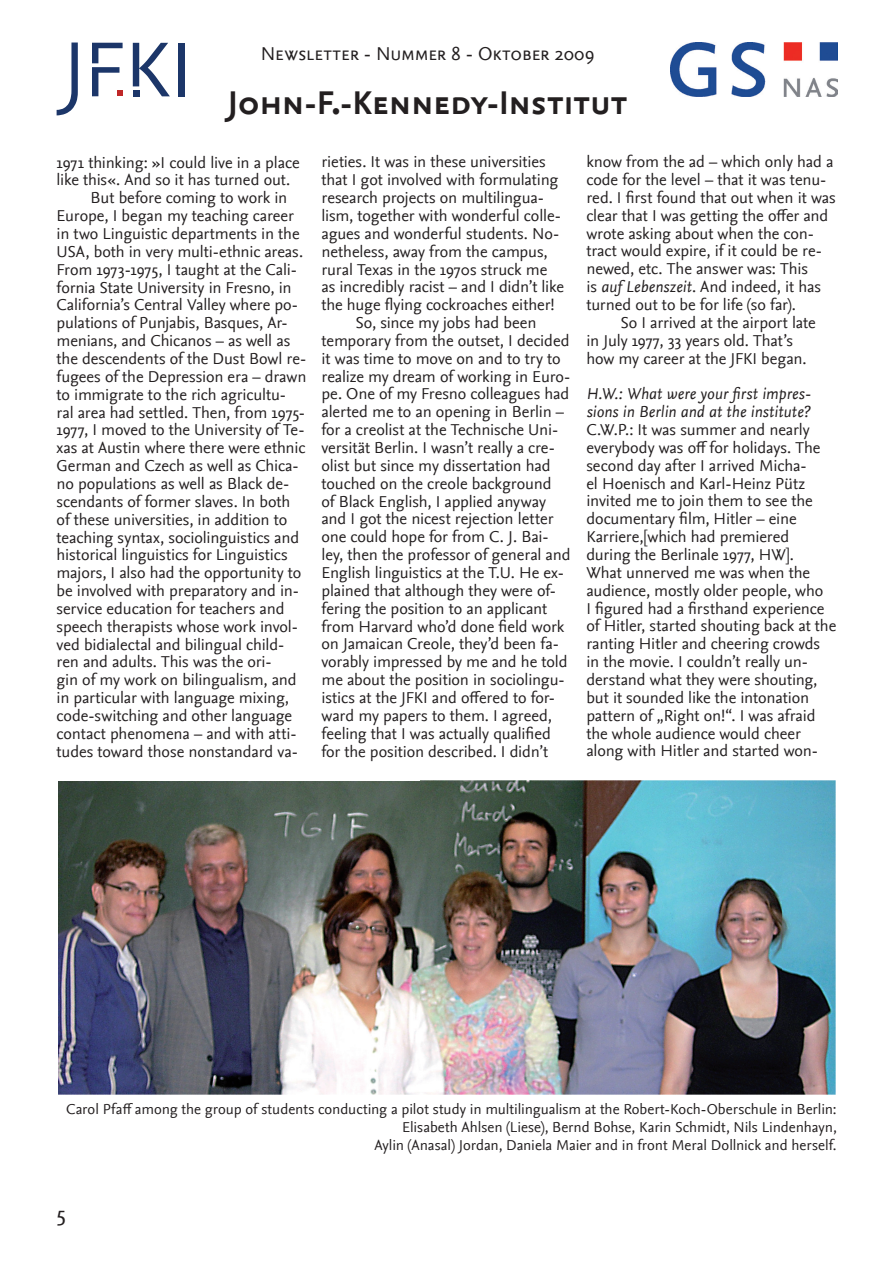
<style>
.page{position:relative;width:893px;height:1263px;background:#fff}
.page>*{position:absolute;margin:0;border:0;box-sizing:border-box;transform-origin:0 0}
.t1{font:81.3px "Nexus Sans";color:#1c3669}
.t2{font:34.5px "Nexus Sans Bold SC";letter-spacing:-.01em;color:#231f20}
.t3{font:22.5px "Nexus Sans";color:#231f20}
.t4{font:19.5px "Nexus Sans Regular SC";letter-spacing:-.01em;color:#231f20}
.t5{font:16.5px/17.9px "Nexus Sans";letter-spacing:-.005em;color:#231f20}
.t6{font:italic 16.5px/17.9px "Nexus Sans";letter-spacing:.005em;color:#231f20}
.t7{font:15px/17.9px "Nexus Sans";color:#231f20;text-align:right}
.s1{font-style:italic}
</style>
<div class="page">
<img style="left:671px;top:43px;width:166px;height:53px">
<svg style="left:133px;top:43px;width:37px;height:53px"></svg>
<svg style="left:92px;top:43px;width:31px;height:53px"></svg>
<div style="left:179px;top:43px;width:6px;height:53px;background:#1c3669"></div>
<img style="left:59px;top:781px;width:776px;height:314px">
<h1 class="t1" style="left:62px;top:23px;width:25px">J</h1>
<p class="t4" style="left:261px;top:43px;width:335px">Newsletter - Nummer 8 - Oktober 2009</p>
<h2 class="t2" style="left:228px;top:83px;width:401px">John-F.-Kennedy-Institut</h2>
<p class="t5" style="left:57px;top:153px;width:245px">1971 thinking: »I could live in a place</p>
<p class="t5" style="left:57px;top:171px;width:235px">like this«. And so it has turned out.</p>
<p class="t5" style="left:91px;top:189px;width:198px">But before coming to work in</p>
<p class="t5" style="left:57px;top:207px;width:239px">Europe, I began my teaching career</p>
<p class="t5" style="left:57px;top:225px;width:245px">in two Linguistic departments in the</p>
<p class="t5" style="left:57px;top:243px;width:248px">USA, both in very multi-ethnic areas.</p>
<p class="t5" style="left:57px;top:260px;width:242px">From 1973-1975, I taught at the Cali-</p>
<p class="t5" style="left:57px;top:278px;width:237px">fornia State University in Fresno, in</p>
<p class="t5" style="left:57px;top:296px;width:243px">California’s Central Valley where po-</p>
<p class="t5" style="left:57px;top:314px;width:233px">pulations of Punjabis, Basques, Ar-</p>
<p class="t5" style="left:57px;top:332px;width:235px">menians, and Chicanos – as well as</p>
<p class="t5" style="left:57px;top:350px;width:251px">the descendents of the Dust Bowl re-</p>
<p class="t5" style="left:57px;top:368px;width:251px">fugees of the Depression era – drawn</p>
<p class="t5" style="left:57px;top:385px;width:231px">to immigrate to the rich agricultu-</p>
<p class="t5" style="left:57px;top:403px;width:250px">ral area had settled. Then, from 1975-</p>
<p class="t5" style="left:57px;top:421px;width:249px">1977, I moved to the University of Te-</p>
<p class="t5" style="left:57px;top:439px;width:250px">xas at Austin where there were ethnic</p>
<p class="t5" style="left:57px;top:457px;width:244px">German and Czech as well as Chica-</p>
<p class="t5" style="left:57px;top:475px;width:234px">no populations as well as Black de-</p>
<p class="t5" style="left:57px;top:493px;width:235px">scendants of former slaves. In both</p>
<p class="t5" style="left:57px;top:510px;width:232px">of these universities, in addition to</p>
<p class="t5" style="left:57px;top:528px;width:244px">teaching syntax, sociolinguistics and</p>
<p class="t5" style="left:57px;top:546px;width:233px">historical linguistics for Linguistics</p>
<p class="t5" style="left:57px;top:564px;width:246px">majors, I also had the opportunity to</p>
<p class="t5" style="left:57px;top:582px;width:244px">be involved with preparatory and in-</p>
<p class="t5" style="left:57px;top:600px;width:230px">service education for teachers and</p>
<p class="t5" style="left:57px;top:618px;width:243px">speech therapists whose work invol-</p>
<p class="t5" style="left:57px;top:635px;width:229px">ved bidialectal and bilingual child-</p>
<p class="t5" style="left:57px;top:653px;width:217px">ren and adults. This was the ori-</p>
<p class="t5" style="left:57px;top:671px;width:242px">gin of my work on bilingualism, and</p>
<p class="t5" style="left:57px;top:689px;width:234px">in particular with language mixing,</p>
<p class="t5" style="left:57px;top:707px;width:237px">code-switching and other language</p>
<p class="t5" style="left:57px;top:725px;width:241px">contact phenomena – and with atti-</p>
<p class="t5" style="left:57px;top:743px;width:243px">tudes toward those nonstandard va-</p>
<p class="t5" style="left:586px;top:153px;width:251px">know from the ad – which only had a code for the level – that it was tenu&shy;red. I first found that out when it was clear that I was getting the offer and wrote asking about when the con&shy;tract would expire, if it could be re&shy;newed, etc. The answer was: This<br>is <span class="s1">auf Lebenszeit</span>. And indeed, it has turned out to be for life (so far).</p>
<p class="t5" style="left:586px;top:314px;width:231px;text-indent:34px">So I arrived at the airport late in July 1977, 33 years old. That’s how my career at the JFKI began.</p>
<p class="t6" style="left:586px;top:385px;width:226px">H.W.: What were your first impres&shy;sions in Berlin and at the institute?</p>
<p class="t5" style="left:586px;top:421px;width:251px">C.W.P.: It was summer and nearly everybody was off for holidays. The second day after I arrived Micha-<br>el Hoenisch and Karl-Heinz Pütz invited me to join them to see the documentary film, Hitler – eine Karriere,[which had premiered during the Berlinale 1977, HW].<br>What unnerved me was when the audience, mostly older people, who<br>I figured had a firsthand experience of Hitler, started shouting back at the ranting Hitler and cheering crowds in the movie. I couldn’t really un&shy;derstand what they were shouting, but it sounded like the intonation pattern of „Right on!“. I was afraid the whole audience would cheer along with Hitler and started won-</p>
<p class="t5" style="left:321px;top:153px;width:226px">rieties. It was in these universities</p>
<p class="t5" style="left:321px;top:171px;width:238px">that I got involved with formulating</p>
<p class="t5" style="left:321px;top:189px;width:224px">research projects on multilingua-</p>
<p class="t5" style="left:321px;top:207px;width:241px">lism, together with wonderful colle-</p>
<p class="t5" style="left:321px;top:225px;width:239px">agues and wonderful students. No-</p>
<p class="t5" style="left:321px;top:242px;width:228px">netheless, away from the campus,</p>
<p class="t5" style="left:321px;top:260px;width:227px">rural Texas in the 1970s struck me</p>
<p class="t5" style="left:321px;top:278px;width:244px">as incredibly racist – and I didn’t like</p>
<p class="t5" style="left:321px;top:296px;width:235px">the huge flying cockroaches either!</p>
<p class="t5" style="left:355px;top:314px;width:182px">So, since my jobs had been</p>
<p class="t5" style="left:321px;top:332px;width:250px">temporary from the outset, I decided</p>
<p class="t5" style="left:321px;top:350px;width:241px">it was time to move on and to try to</p>
<p class="t5" style="left:321px;top:367px;width:250px">realize my dream of working in Euro-</p>
<p class="t5" style="left:321px;top:385px;width:249px">pe. One of my Fresno colleagues had</p>
<p class="t5" style="left:321px;top:403px;width:244px">alerted me to an opening in Berlin –</p>
<p class="t5" style="left:321px;top:421px;width:238px">for a creolist at the Technische Uni-</p>
<p class="t5" style="left:321px;top:439px;width:235px">versität Berlin. I wasn’t really a cre-</p>
<p class="t5" style="left:321px;top:457px;width:231px">olist but since my dissertation had</p>
<p class="t5" style="left:321px;top:475px;width:232px">touched on the creole background</p>
<p class="t5" style="left:321px;top:492px;width:226px">of Black English, I applied anyway</p>
<p class="t5" style="left:321px;top:510px;width:233px">and I got the nicest rejection letter</p>
<p class="t5" style="left:321px;top:528px;width:229px">one could hope for from C. J. Bai-</p>
<p class="t5" style="left:321px;top:546px;width:251px">ley, then the professor of general and</p>
<p class="t5" style="left:321px;top:564px;width:244px">English linguistics at the T.U. He ex-</p>
<p class="t5" style="left:321px;top:582px;width:236px">plained that although they were of-</p>
<p class="t5" style="left:321px;top:600px;width:227px">fering the position to an applicant</p>
<p class="t5" style="left:321px;top:617px;width:244px">from Harvard who’d done field work</p>
<p class="t5" style="left:321px;top:635px;width:239px">on Jamaican Creole, they’d been fa-</p>
<p class="t5" style="left:321px;top:653px;width:248px">vorably impressed by me and he told</p>
<p class="t5" style="left:321px;top:671px;width:245px">me about the position in sociolingu-</p>
<p class="t5" style="left:321px;top:689px;width:235px">istics at the JFKI and offered to for-</p>
<p class="t5" style="left:321px;top:707px;width:232px">ward my papers to them. I agreed,</p>
<p class="t5" style="left:321px;top:724px;width:231px">feeling that I was actually qualified</p>
<p class="t5" style="left:321px;top:742px;width:228px">for the position described. I didn’t</p>
<p class="t7" style="left:66px;top:1100px;width:772px">Carol Pfaff among the group of students conducting a pilot study in multilingualism at the Robert-Koch-Oberschule in Berlin:<br>Elisabeth Ahlsen (Liese), Bernd Bohse, Karin Schmidt, Nils Lindenhayn,<br>Aylin (Anasal) Jordan, Daniela Maier and in front Meral Dollnick and herself.</p>
<h3 class="t3" style="left:57px;top:1201px;width:10px">5</h3>
</div>
